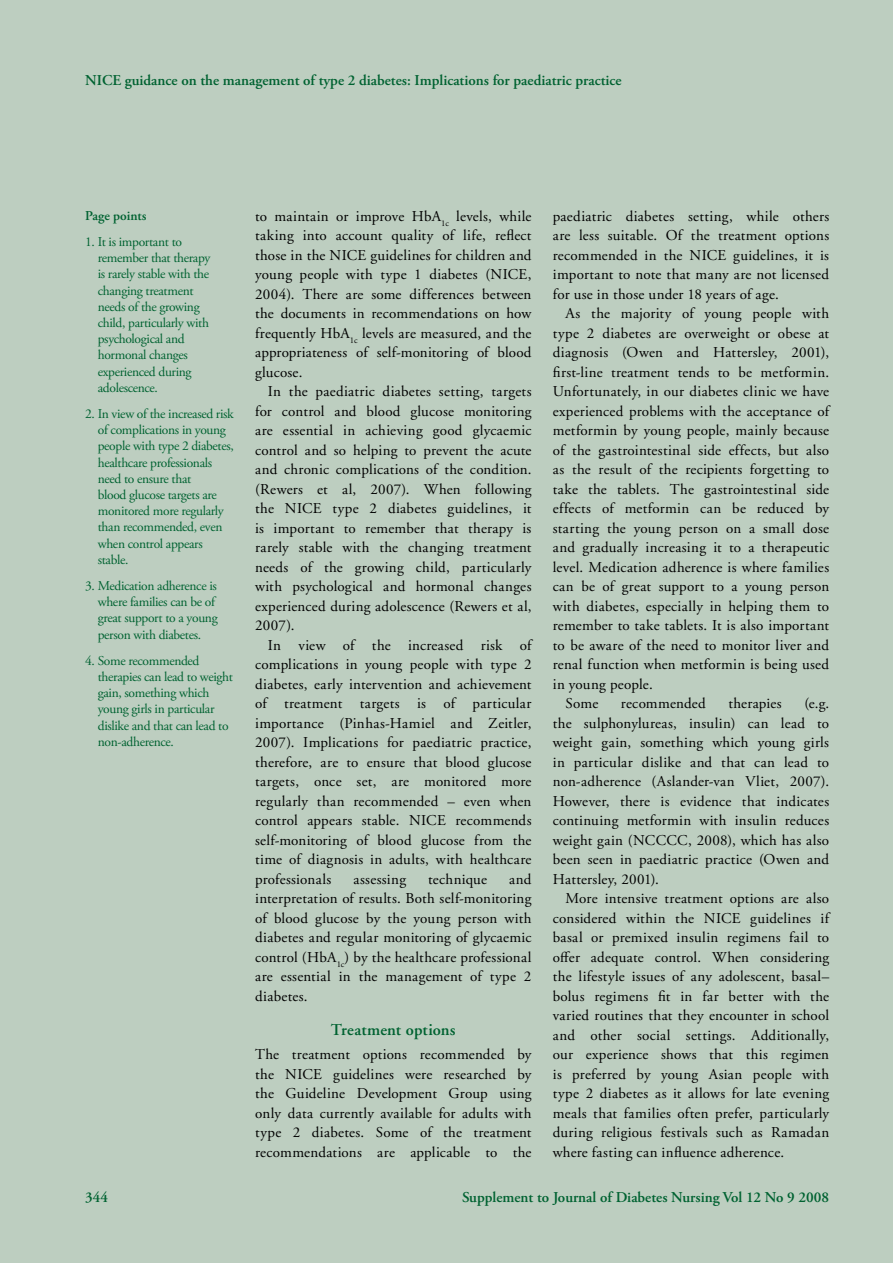
<style>
.page{position:relative;width:893px;height:1263px;background:#bdcec0}
.page>*{position:absolute;margin:0;border:0;box-sizing:border-box;transform-origin:0 0}
.t1{font:600 16.5px "Adobe Garamond";letter-spacing:.005em;color:#006231}
.t2{font:15px/19.5px "Adobe Garamond";letter-spacing:.02em;color:#000;text-align:justify}
.t3{font:15px/19.5px "Adobe Garamond Pro";letter-spacing:.02em;color:#000;text-align:justify}
.t4{font:600 15px "Adobe Garamond Pro";color:#006231}
.t5{font:13.5px/16.2px "Adobe Garamond Pro";letter-spacing:-.025em;color:#006231}
.t6{font:600 13.5px "Adobe Garamond Pro";color:#006231}
.s1{font-family:"Adobe Garamond"}
</style>
<div class="page">
<p class="t4" style="left:85px;top:72px;width:538px">NICE guidance on the management of type 2 diabetes: Implications for paediatric practice</p>
<p class="t6" style="left:85px;top:208px;width:63px">Page points</p>
<p class="t5" style="left:98px;top:234px;width:114px;text-indent:-13px">1. It is important to remember that therapy is rarely stable with the changing treatment needs of the growing child, particularly with psychological and hormonal changes experienced during adolescence.</p>
<p class="t5" style="left:98px;top:406px;width:138px;text-indent:-13px">2. In view of the increased risk of complications in young people with type 2 diabetes, healthcare professionals need to ensure that<br>blood glucose targets are monitored more regularly than recommended, even when control appears stable.</p>
<p class="t5" style="left:98px;top:578px;width:121px;text-indent:-13px">3. Medication adherence is where families can be of great support to a young person with diabetes.</p>
<p class="t5" style="left:98px;top:653px;width:137px;text-indent:-13px">4. Some recommended therapies can lead to weight gain, something which young girls in particular dislike and that can lead to non-adherence.</p>
<p class="t2" style="left:255px;top:207px;width:278px">to maintain or improve HbA<sub>1c</sub> levels, while taking into account quality of life, reflect those in the NICE guidelines for children and young people with type 1 diabetes (NICE, 2004). There are some differences between the documents in recommendations on how frequently HbA<sub>1c</sub> levels are measured, and the appropriateness of self-monitoring of blood glucose.</p>
<p class="t2" style="left:255px;top:382px;width:278px;text-indent:13px">In the paediatric diabetes setting, targets for control and blood glucose monitoring are essential in achieving good glycaemic control and so helping to prevent the acute and chronic complications of the condition. (Rewers et al, 2007). When following the NICE type 2 diabetes guidelines, it is important to remember that therapy is rarely stable with the changing treatment needs of the growing child, particularly with psychological and hormonal changes experienced during adolescence (Rewers et al, 2007).</p>
<p class="t2" style="left:255px;top:636px;width:278px;text-indent:13px">In view of the increased risk of complications in young people with type 2 diabetes, early intervention and achievement of treatment targets is of particular importance (Pinhas-Hamiel and Zeitler,</p>
<p class="t3" style="left:255px;top:733px;width:278px"><span class="s1">2007).</span> Implications for paediatric practice, therefore, are to ensure that blood glucose targets, once set, are monitored more regularly than recommended – even when control appears stable. NICE recommends self-monitoring of blood glucose from the time of diagnosis in adults, with healthcare professionals</p>
<p class="t3" style="left:255px;top:870px;width:278px;text-indent:254px">and interpretation of results. Both self-monitoring of blood glucose by the young person with diabetes and regular monitoring of glycaemic control (HbA<sub>1c</sub>) by the healthcare professional are essential in the management of type 2 diabetes.</p>
<p class="t1" style="left:331px;top:1021px;width:126px">Treatment options</p>
<p class="t2" style="left:255px;top:1045px;width:278px">The treatment options recommended by the NICE guidelines were researched by the Guideline Development Group using only data currently available for adults with type 2 diabetes. Some of the treatment recommendations are applicable to the</p>
<p class="t3" style="left:353px;top:870px;width:54px">assessing</p>
<p class="t3" style="left:428px;top:870px;width:60px">technique</p>
<p class="t2" style="left:553px;top:207px;width:278px">paediatric diabetes setting, while others</p>
<p class="t3" style="left:553px;top:226px;width:278px"><span class="s1">are less suitable.</span> Of the treatment options recommended in the NICE guidelines, it is important to note that many are not licensed for use in those under 18 years of age.</p>
<p class="t2" style="left:553px;top:304px;width:278px;text-indent:13px">As the majority of young people with type 2 diabetes are overweight or obese at diagnosis (Owen and Hattersley, 2001), first-line treatment tends to be metformin.<br>Unfortunately, in our diabetes clinic we have experienced problems with the acceptance of metformin by young people, mainly because of the gastrointestinal side effects, but also as the result of the recipients forgetting to take the tablets. The gastrointestinal side effects of metformin can be reduced by starting the young person on a small dose and gradually increasing it to a therapeutic level. Medication adherence is where families can be of great support to a young person with diabetes, especially in helping them to remember to take tablets. It is also important to be aware of the need to monitor liver and renal function when metformin is being used in young people.</p>
<p class="t3" style="left:566px;top:694px;width:34px">Some</p>
<p class="t3" style="left:621px;top:694px;width:86px">recommended</p>
<p class="t3" style="left:728px;top:694px;width:55px">therapies</p>
<p class="t3" style="left:553px;top:694px;width:278px;text-indent:252px">(e.g. the sulphonylureas, insulin) can lead to weight gain, something which young girls in particular dislike and that can lead to non-adherence (Aslander-van Vliet, 2007).<br>However, there is evidence that indicates continuing metformin with insulin reduces weight gain (NCCCC, 2008), which has also been seen in paediatric practice (Owen and Hattersley, 2001).</p>
<p class="t3" style="left:553px;top:889px;width:278px;text-indent:13px">More intensive treatment options are also considered within the NICE guidelines if basal or premixed insulin regimens fail to offer adequate control. When considering the lifestyle issues of any adolescent, basal– bolus regimens fit in far better with the varied routines that they encounter in school and other social settings. Additionally, our experience shows that this regimen is preferred by young Asian people with type 2 diabetes as it allows for late evening meals that families often prefer, particularly during religious festivals such as Ramadan where fasting can influence adherence.</p>
<p class="t4" style="left:85px;top:1188px;width:24px">344</p>
<p class="t4" style="left:462px;top:1188px;width:369px">Supplement to Journal of Diabetes Nursing Vol 12 No 9 2008</p>
</div>
